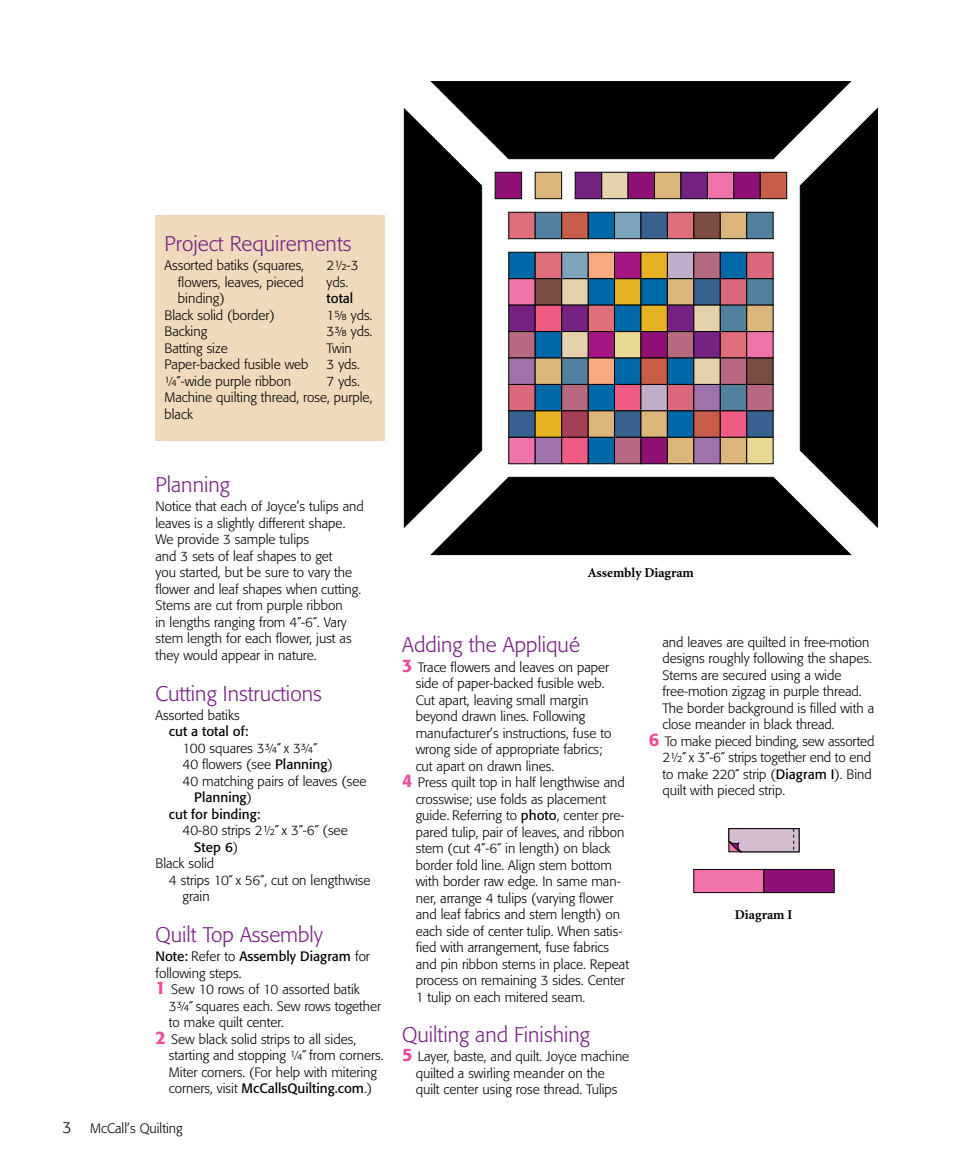
<style>
.page{position:relative;width:959px;height:1175px;background:#fff}
.page>*{position:absolute;margin:0;border:0;box-sizing:border-box;transform-origin:0 0}
.t1{font:300 21px "Formata";color:#762283}
.t2{font:300 13.5px/16.5px "Formata";color:#000}
.t3{font:13.5px "Formata";color:#000}
.t4{font:700 13.5px "Minion";color:#000}
.s1{font-family:"Formata Light Expert";font-weight:400}
.s2{font-weight:400}
.s3{font-weight:300}
.s4{font-weight:500;font-size:18px;color:#ee4d9b}
.s5{font-size:15.75px}
</style>
<div class="page">
<div style="left:155px;top:215px;width:229px;height:226px;background:#f0dabe"></div>
<svg style="left:404px;top:81px;width:474px;height:474px"></svg>
<div style="left:693px;top:869px;width:71px;height:24px;background:#f173ac;border:1px solid #000"></div>
<div style="left:763px;top:869px;width:71px;height:24px;background:#8f1176;border:1px solid #000"></div>
<svg style="left:728px;top:828px;width:71px;height:24px"></svg>
<h1 class="t1" style="left:164px;top:231px;width:188px">Project Requirements</h1>
<p class="t2" style="left:164px;top:257px;width:141px">Assorted batiks (squares,</p>
<p class="t2" style="left:326px;top:257px;width:34px">2½-3</p>
<p class="t2" style="left:178px;top:274px;width:127px">flowers, leaves, pieced</p>
<p class="t2" style="left:326px;top:274px;width:23px">yds.</p>
<p class="t2" style="left:178px;top:290px;width:48px">binding)</p>
<p class="t3" style="left:326px;top:290px;width:28px">total</p>
<p class="t2" style="left:164px;top:307px;width:112px">Black solid (border)</p>
<p class="t2" style="left:326px;top:307px;width:47px">1<span class="s1">⅝</span> yds.</p>
<p class="t2" style="left:164px;top:323px;width:44px">Backing</p>
<p class="t2" style="left:326px;top:323px;width:47px">3<span class="s1">⅜</span> yds.</p>
<p class="t2" style="left:164px;top:340px;width:65px">Batting size</p>
<p class="t2" style="left:326px;top:340px;width:27px">Twin</p>
<p class="t2" style="left:164px;top:356px;width:146px">Paper-backed fusible web</p>
<p class="t2" style="left:326px;top:356px;width:35px">3 yds.</p>
<p class="t2" style="left:164px;top:373px;width:128px">¼˝-wide purple ribbon</p>
<p class="t2" style="left:164px;top:373px;width:209px;text-indent:162px">7 yds.<br>Machine quilting thread, rose, purple, black</p>
<h1 class="t1" style="left:155px;top:472px;width:76px">Planning</h1>
<p class="t2" style="left:155px;top:498px;width:210px">Notice that each of Joyce’s tulips and leaves is a slightly different shape.<br>We provide 3 sample tulips<br>and 3 sets of leaf shapes to get<br>you started, but be sure to vary the flower and leaf shapes when cutting.<br>Stems are cut from purple ribbon<br>in lengths ranging from 4˝-6˝. Vary stem length for each flower, just as they would appear in nature.</p>
<h1 class="t1" style="left:155px;top:681px;width:168px">Cutting Instructions</h1>
<p class="t2" style="left:155px;top:707px;width:86px">Assorted batiks</p>
<p class="t3" style="left:169px;top:723px;width:81px">cut a total of:</p>
<p class="t2" style="left:182px;top:740px;width:136px">100 squares 3¾˝ x 3¾˝</p>
<p class="t2" style="left:182px;top:756px;width:152px">40 flowers (see <span class="s2">Planning</span>)</p>
<p class="t2" style="left:182px;top:773px;width:185px">40 matching pairs of leaves (see</p>
<p class="t3" style="left:194px;top:789px;width:59px">Planning<span class="s3">)</span></p>
<p class="t3" style="left:169px;top:805px;width:93px">cut for binding:</p>
<p class="t2" style="left:182px;top:822px;width:167px">40-80 strips 2½˝ x 3˝-6˝ (see</p>
<p class="t3" style="left:194px;top:838px;width:45px">Step 6<span class="s3">)</span></p>
<p class="t2" style="left:155px;top:855px;width:60px">Black solid</p>
<p class="t2" style="left:169px;top:872px;width:203px">4 strips 10˝ x 56˝, cut on lengthwise</p>
<p class="t2" style="left:182px;top:888px;width:29px">grain</p>
<h1 class="t1" style="left:155px;top:922px;width:169px">Quilt Top Assembly</h1>
<p class="t3" style="left:155px;top:948px;width:216px">Note: <span class="s3">Refer to</span> Assembly Diagram <span class="s3">for</span></p>
<p class="t2" style="left:155px;top:964px;width:88px">following steps.</p>
<p class="t2" style="left:155px;top:981px;width:206px"><span class="s4">1</span> Sew 10 rows of 10 assorted batik</p>
<p class="t2" style="left:169px;top:997px;width:214px">3¾˝ squares each. Sew rows together</p>
<p class="t2" style="left:169px;top:1014px;width:116px">to make quilt center.</p>
<p class="t2" style="left:155px;top:1030px;width:202px"><span class="s4">2</span> Sew black solid strips to all sides,</p>
<p class="t2" style="left:169px;top:1047px;width:216px">starting and stopping ¼˝ from corners.</p>
<p class="t2" style="left:169px;top:1063px;width:209px">Miter corners. (For help with mitering</p>
<p class="t3" style="left:169px;top:1080px;width:205px"><span class="s3">corners, visit</span> McCallsQuilting.com<span class="s3">.)</span></p>
<p class="t2" style="left:63px;top:1120px;width:122px"><span class="s5">3</span> McCall’s Quilting</p>
<p class="t4" style="left:588px;top:565px;width:108px">Assembly Diagram</p>
<h1 class="t1" style="left:402px;top:632px;width:179px">Adding the Appliqué</h1>
<p class="t2" style="left:402px;top:658px;width:208px"><span class="s4">3</span> Trace flowers and leaves on paper</p>
<p class="t2" style="left:415px;top:675px;width:190px">side of paper-backed fusible web.</p>
<p class="t2" style="left:415px;top:691px;width:174px">Cut apart, leaving small margin</p>
<p class="t2" style="left:415px;top:708px;width:171px">beyond drawn lines. Following</p>
<p class="t2" style="left:415px;top:724px;width:197px">manufacturer’s instructions, fuse to</p>
<p class="t2" style="left:415px;top:741px;width:188px">wrong side of appropriate fabrics;</p>
<p class="t2" style="left:415px;top:757px;width:140px">cut apart on drawn lines.</p>
<p class="t2" style="left:402px;top:774px;width:224px"><span class="s4">4</span> Press quilt top in half lengthwise and</p>
<p class="t2" style="left:415px;top:790px;width:192px">crosswise; use folds as placement</p>
<p class="t2" style="left:415px;top:807px;width:210px">guide. Referring to <span class="s2">photo</span>, center pre-</p>
<p class="t2" style="left:415px;top:823px;width:210px">pared tulip, pair of leaves, and ribbon</p>
<p class="t2" style="left:415px;top:840px;width:196px">stem (cut 4˝-6˝ in length) on black</p>
<p class="t2" style="left:415px;top:856px;width:198px">border fold line. Align stem bottom</p>
<p class="t2" style="left:415px;top:873px;width:206px">with border raw edge. In same man-</p>
<p class="t2" style="left:415px;top:889px;width:199px">ner, arrange 4 tulips (varying flower</p>
<p class="t2" style="left:415px;top:906px;width:206px">and leaf fabrics and stem length) on</p>
<p class="t2" style="left:415px;top:922px;width:208px">each side of center tulip. When satis-</p>
<p class="t2" style="left:415px;top:939px;width:195px">fied with arrangement, fuse fabrics</p>
<p class="t2" style="left:415px;top:955px;width:215px">and pin ribbon stems in place. Repeat</p>
<p class="t2" style="left:415px;top:972px;width:211px">process on remaining 3 sides. Center</p>
<p class="t2" style="left:415px;top:988px;width:171px">1 tulip on each mitered seam.</p>
<h1 class="t1" style="left:402px;top:1022px;width:189px">Quilting and Finishing</h1>
<p class="t2" style="left:415px;top:1048px;width:215px;text-indent:-13px"><span class="s4">5</span> Layer, baste, and quilt. Joyce machine quilted a swirling meander on the quilt center using rose thread. Tulips</p>
<p class="t2" style="left:662px;top:634px;width:209px">and leaves are quilted in free-motion</p>
<p class="t2" style="left:662px;top:650px;width:211px">designs roughly following the shapes.</p>
<p class="t2" style="left:662px;top:667px;width:180px">Stems are secured using a wide</p>
<p class="t2" style="left:662px;top:683px;width:201px">free-motion zigzag in purple thread.</p>
<p class="t2" style="left:662px;top:700px;width:213px">The border background is filled with a</p>
<p class="t2" style="left:662px;top:716px;width:174px">close meander in black thread.</p>
<p class="t2" style="left:649px;top:733px;width:227px"><span class="s4">6</span> To make pieced binding, sew assorted</p>
<p class="t2" style="left:662px;top:749px;width:210px">2½˝ x 3˝-6˝ strips together end to end</p>
<p class="t2" style="left:662px;top:766px;width:211px">to make 220˝ strip (<span class="s2">Diagram I</span>). Bind</p>
<p class="t2" style="left:662px;top:782px;width:124px">quilt with pieced strip.</p>
<p class="t4" style="left:734px;top:907px;width:59px">Diagram I</p>
</div>
